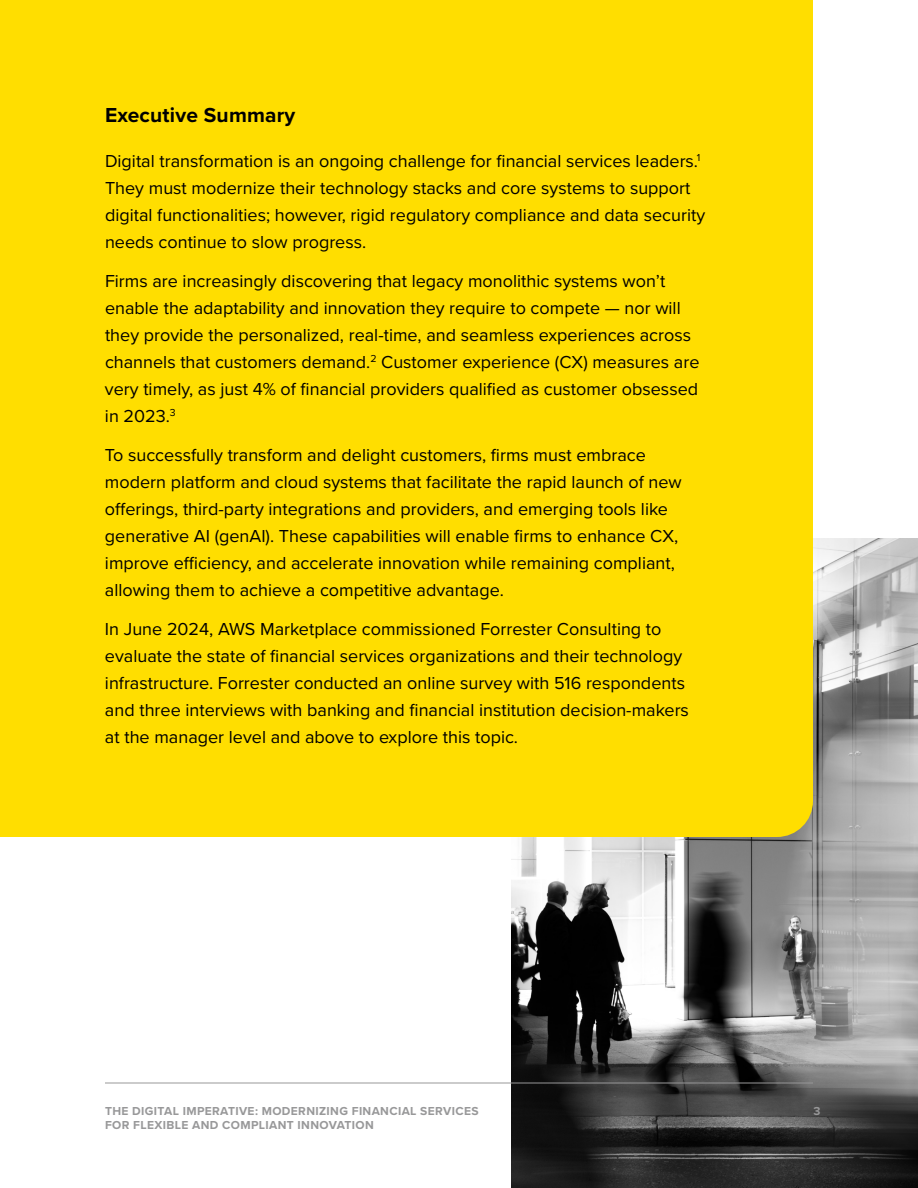
<style>
.page{position:relative;width:918px;height:1188px;background:#fff}
.page>*{position:absolute;margin:0;border:0;box-sizing:border-box;transform-origin:0 0}
.t1{font:700 21px "Proxima Nova";letter-spacing:.01em;color:#000}
.t2{font:18px/27px "Proxima Nova";color:#000}
.t3{font:700 12px/14.4px "Proxima Nova";letter-spacing:.03em;color:#989899}
</style>
<div class="page">
<img style="left:512px;top:538px;width:406px;height:650px">
<div style="left:0;top:0;width:813px;height:837px;background:#ffde00"></div>
<hr style="left:105px;top:1083px;width:708px;height:1px;background:#989899">
<p class="t1" style="left:105px;top:99px;width:192px">Executive Summary</p>
<p class="t2" style="left:105px;top:146px;width:602px">Digital transformation is an ongoing challenge for financial services leaders.<sup>1<br></sup>They must modernize their technology stacks and core systems to support digital functionalities; however, rigid regulatory compliance and data security needs continue to slow progress.</p>
<p class="t2" style="left:105px;top:266px;width:596px">Firms are increasingly discovering that legacy monolithic systems won’t enable the adaptability and innovation they require to compete — nor will they provide the personalized, real-time, and seamless experiences across channels that customers demand.<sup>2</sup> Customer experience (CX) measures are very timely, as just 4% of financial providers qualified as customer obsessed in 2023.<sup>3</sup></p>
<p class="t2" style="left:105px;top:440px;width:578px">To successfully transform and delight customers, firms must embrace modern platform and cloud systems that facilitate the rapid launch of new offerings, third-party integrations and providers, and emerging tools like generative AI (genAI). These capabilities will enable firms to enhance CX, improve efficiency, and accelerate innovation while remaining compliant, allowing them to achieve a competitive advantage.</p>
<p class="t2" style="left:105px;top:614px;width:586px">In June 2024, AWS Marketplace commissioned Forrester Consulting to evaluate the state of financial services organizations and their technology infrastructure. Forrester conducted an online survey with 516 respondents and three interviews with banking and financial institution decision-makers at the manager level and above to explore this topic.</p>
<p class="t3" style="left:105px;top:1104px;width:375px">THE DIGITAL IMPERATIVE: MODERNIZING FINANCIAL SERVICES<br>FOR FLEXIBLE AND COMPLIANT INNOVATION</p>
<p class="t3" style="left:813px;top:1104px;width:9px">3</p>
</div>
